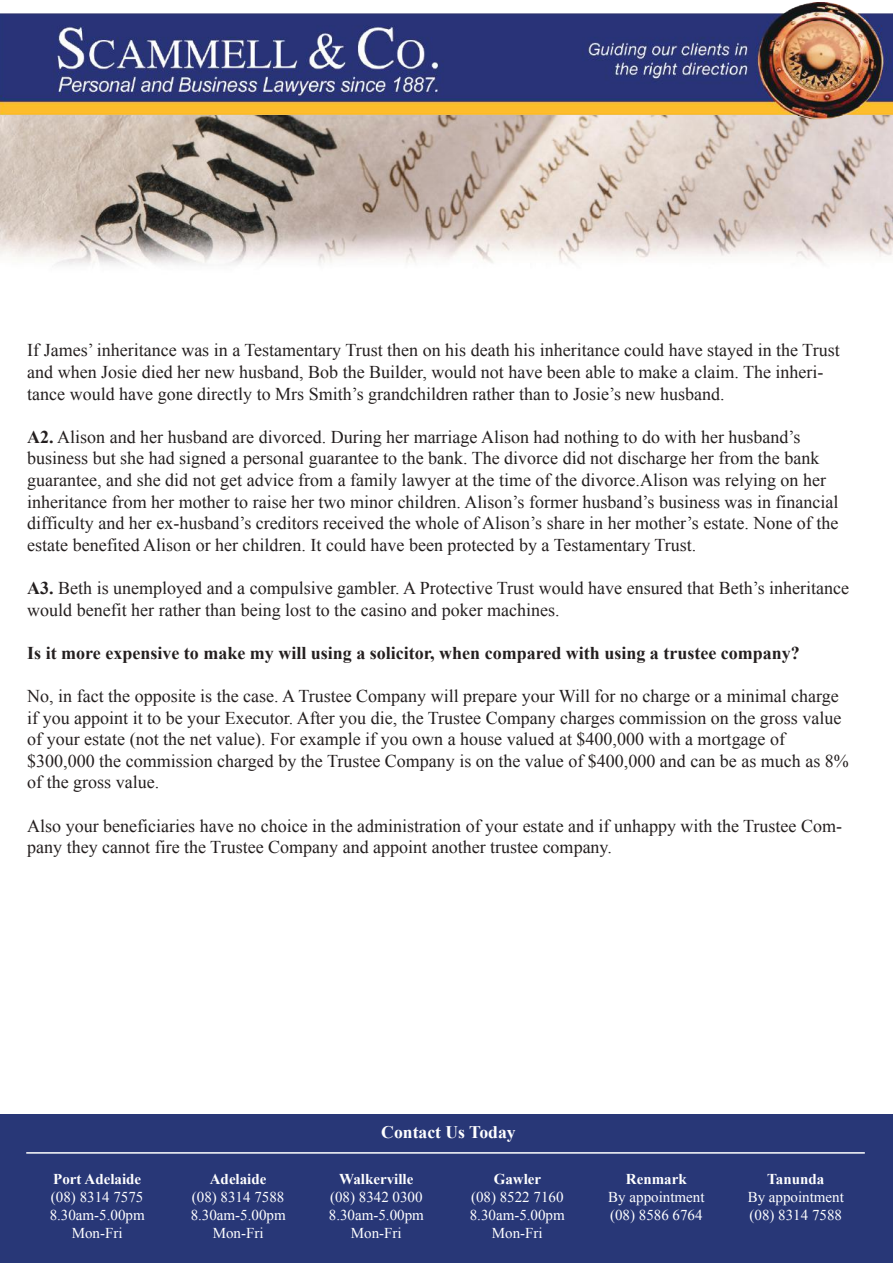
<style>
.page{position:relative;width:893px;height:1263px;background:#fff}
.page>*{position:absolute;margin:0;border:0;box-sizing:border-box;transform-origin:0 0}
.t1{font:18px/21.6px "Times New Roman";color:#241f1f}
.t2{font:700 18px "Times New Roman";color:#241f1f}
.t3{font:700 17.7px "Times New Roman";color:#fff}
.t4{font:15px/18px "Times New Roman";color:#fff;text-align:center}
.t5{font:700 15px "Times New Roman";color:#fff}
.s1{font-weight:700}
</style>
<div class="page">
<img style="left:0;top:123px;width:893px;height:142px">
<img style="left:0;top:3px;width:893px;height:120px">
<div style="left:0;top:1115px;width:893px;height:148px;background:#283777"></div>
<hr style="left:26px;top:1152px;width:839px;height:2px;background:#fff">
<p class="t1" style="left:27px;top:339px;width:814px">If James’ inheritance was in a Testamentary Trust then on his death his inheritance could have stayed in the Trust and when Josie died her new husband, Bob the Builder, would not have been able to make a claim. The inheri&shy;tance would have gone directly to Mrs Smith’s grandchildren rather than to Josie’s new husband.</p>
<p class="t1" style="left:27px;top:425px;width:813px"><span class="s1">A2.</span> Alison and her husband are divorced. During her marriage Alison had nothing to do with her husband’s business but she had signed a personal guarantee to the bank. The divorce did not discharge her from the bank guarantee, and she did not get advice from a family lawyer at the time of the divorce.Alison was relying on her inheritance from her mother to raise her two minor children. Alison’s former husband’s business was in financial difficulty and her ex-husband’s creditors received the whole of Alison’s share in her mother’s estate. None of the estate benefited Alison or her children. It could have been protected by a Testamentary Trust.</p>
<p class="t1" style="left:27px;top:577px;width:823px"><span class="s1">A3.</span> Beth is unemployed and a compulsive gambler. A Protective Trust would have ensured that Beth’s inheritance would benefit her rather than being lost to the casino and poker machines.</p>
<p class="t2" style="left:27px;top:640px;width:774px">Is it more expensive to make my will using a solicitor, when compared with using a trustee company?</p>
<p class="t1" style="left:27px;top:685px;width:823px">No, in fact the opposite is the case. A Trustee Company will prepare your Will for no charge or a minimal charge if you appoint it to be your Executor. After you die, the Trustee Company charges commission on the gross value of your estate (not the net value). For example if you own a house valued at $400,000 with a mortgage of $300,000 the commission charged by the Trustee Company is on the value of $400,000 and can be as much as 8% of the gross value.</p>
<p class="t1" style="left:27px;top:814px;width:816px">Also your beneficiaries have no choice in the administration of your estate and if unhappy with the Trustee Com&shy;pany they cannot fire the Trustee Company and appoint another trustee company.</p>
<p class="t5" style="left:53px;top:1168px;width:89px">Port Adelaide</p>
<p class="t4" style="left:50px;top:1187px;width:96px">(08) 8314 7575<br>8.30am-5.00pm<br>Mon-Fri</p>
<p class="t5" style="left:210px;top:1168px;width:58px">Adelaide</p>
<p class="t4" style="left:191px;top:1187px;width:96px">(08) 8314 7588<br>8.30am-5.00pm<br>Mon-Fri</p>
<p class="t3" style="left:381px;top:1119px;width:136px">Contact Us Today</p>
<p class="t5" style="left:339px;top:1168px;width:76px">Walkerville</p>
<p class="t4" style="left:329px;top:1187px;width:96px">(08) 8342 0300<br>8.30am-5.00pm<br>Mon-Fri</p>
<p class="t5" style="left:494px;top:1168px;width:49px">Gawler</p>
<p class="t4" style="left:470px;top:1187px;width:96px">(08) 8522 7160<br>8.30am-5.00pm<br>Mon-Fri</p>
<p class="t5" style="left:626px;top:1168px;width:62px">Renmark</p>
<p class="t4" style="left:608px;top:1187px;width:98px;text-align:left">By appointment (08) 8586 6764</p>
<p class="t5" style="left:767px;top:1168px;width:58px">Tanunda</p>
<p class="t4" style="left:748px;top:1187px;width:98px;text-align:left">By appointment (08) 8314 7588</p>
</div>
